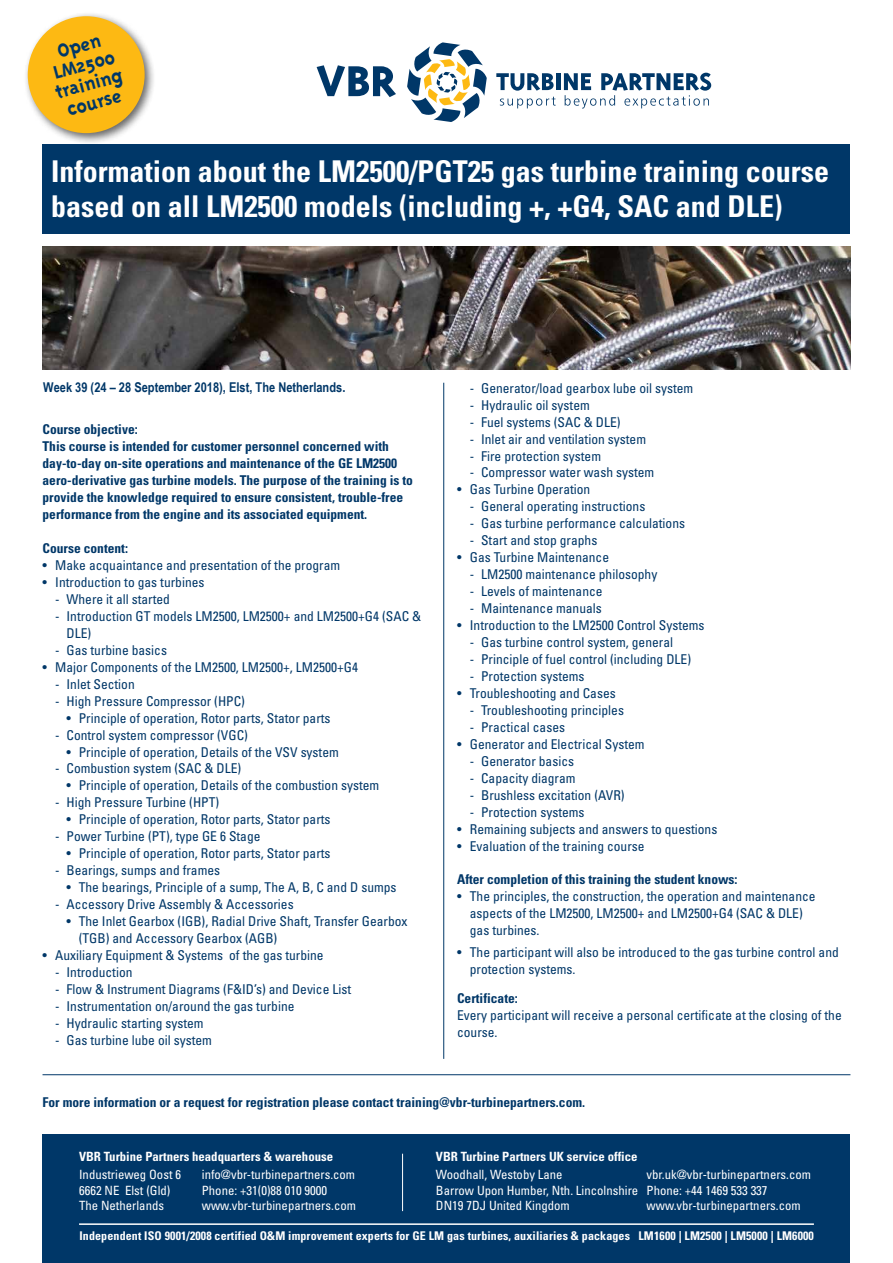
<style>
.page{position:relative;width:893px;height:1263px;background:#fff}
.page>*{position:absolute;margin:0;border:0;box-sizing:border-box;transform-origin:0 0}
.t1{font:700 condensed 30px/34.5px "Univers";color:#fff}
.t2{font:700 21px/19.5px "Triplex";color:#003768;text-align:center}
.t3{font:condensed 13.5px/17px "Univers";color:#003768}
.t4{font:700 condensed 13.5px/17px "Univers";color:#003768}
.t5{font:700 13.5px "Arial Narrow";color:#003768}
.t6{font:condensed 12.75px/15.3px "Univers";color:#fff}
.t7{font:700 condensed 12.75px "Univers";color:#fff}
.t8{font:700 condensed 12px "Univers";letter-spacing:.01em;color:#fff}
</style>
<div class="page">
<svg style="left:500px;top:97px;width:56px;height:11px"></svg>
<svg style="left:317px;top:65px;width:79px;height:32px"></svg>
<svg style="left:407px;top:42px;width:80px;height:80px"></svg>
<svg style="left:496px;top:73px;width:58px;height:18px"></svg>
<hr style="left:556px;top:73px;width:4px;height:17px;background:#003768">
<svg style="left:564px;top:73px;width:147px;height:36px"></svg>
<div style="left:23px;top:12px;width:133px;height:133px;background:#000;opacity:.6"></div>
<div style="left:28px;top:16px;width:117px;height:117px;background:#fdb913;border-radius:50%"></div>
<hr style="left:43px;top:1074px;width:807px;height:1px;background:#003768">
<img style="left:43px;top:247px;width:807px;height:123px">
<hr style="left:443px;top:383px;width:1px;height:676px;background:#003768">
<div style="left:43px;top:144px;width:807px;height:89px;background:#003768"></div>
<div style="left:43px;top:1134px;width:807px;height:129px;background:#003768"></div>
<hr style="left:79px;top:1223px;width:735px;height:2px;background:#fff">
<hr style="left:402px;top:1154px;width:1px;height:57px;background:#fff">
<h2 class="t2" style="left:43px;top:45px;width:71px;rotate:-15deg">Open<br>LM2500 training course</h2>
<h1 class="t1" style="left:51px;top:154px;width:780px">Information about the LM2500/PGT25 gas turbine training course based on all LM2500 models (including +, +G4, SAC and DLE)</h1>
<p class="t5" style="left:43px;top:377px;width:304px">Week 39 (24 – 28 September 2018), Elst, The Netherlands.</p>
<p class="t4" style="left:43px;top:421px;width:372px">Course objective:<br>This course is intended for customer personnel concerned with day-to-day on-site operations and maintenance of the GE LM2500 aero-derivative gas turbine models. The purpose of the training is to provide the knowledge required to ensure consistent, trouble-free performance from the engine and its associated equipment.</p>
<p class="t4" style="left:43px;top:540px;width:87px">Course content:</p>
<p class="t3" style="left:43px;top:556px;width:299px">• Make acquaintance and presentation of the program</p>
<p class="t3" style="left:43px;top:573px;width:163px">• Introduction to gas turbines</p>
<p class="t3" style="left:55px;top:590px;width:116px">- Where it all started</p>
<p class="t3" style="left:67px;top:607px;width:356px;text-indent:-11px">- Introduction GT models LM2500, LM2500+ and LM2500+G4 (SAC &amp;<br>DLE)</p>
<p class="t3" style="left:55px;top:641px;width:113px">- Gas turbine basics</p>
<p class="t3" style="left:43px;top:658px;width:317px">• Major Components of the LM2500, LM2500+, LM2500+G4</p>
<p class="t3" style="left:55px;top:675px;width:81px">- Inlet Section</p>
<p class="t3" style="left:55px;top:692px;width:191px">- High Pressure Compressor (HPC)</p>
<p class="t3" style="left:67px;top:709px;width:266px">• Principle of operation, Rotor parts, Stator parts</p>
<p class="t3" style="left:55px;top:726px;width:194px">- Control system compressor (VGC)</p>
<p class="t3" style="left:67px;top:743px;width:274px">• Principle of operation, Details of the VSV system</p>
<p class="t3" style="left:55px;top:760px;width:187px">- Combustion system (SAC &amp; DLE)</p>
<p class="t3" style="left:67px;top:777px;width:314px">• Principle of operation, Details of the combustion system</p>
<p class="t3" style="left:55px;top:794px;width:165px">- High Pressure Turbine (HPT)</p>
<p class="t3" style="left:67px;top:811px;width:266px">• Principle of operation, Rotor parts, Stator parts</p>
<p class="t3" style="left:55px;top:828px;width:207px">- Power Turbine (PT), type GE 6 Stage</p>
<p class="t3" style="left:67px;top:845px;width:266px">• Principle of operation, Rotor parts, Stator parts</p>
<p class="t3" style="left:55px;top:861px;width:166px">- Bearings, sumps and frames</p>
<p class="t3" style="left:67px;top:878px;width:332px">• The bearings, Principle of a sump, The A, B, C and D sumps</p>
<p class="t3" style="left:55px;top:895px;width:240px">- Accessory Drive Assembly &amp; Accessories</p>
<p class="t3" style="left:79px;top:912px;width:330px;text-indent:-12px">• The Inlet Gearbox (IGB), Radial Drive Shaft, Transfer Gearbox (TGB) and Accessory Gearbox (AGB)</p>
<p class="t3" style="left:43px;top:946px;width:283px">• Auxiliary Equipment &amp; Systems of the gas turbine</p>
<p class="t3" style="left:55px;top:963px;width:79px">- Introduction</p>
<p class="t3" style="left:55px;top:980px;width:297px">- Flow &amp; Instrument Diagrams (F&amp;ID’s) and Device List</p>
<p class="t3" style="left:55px;top:997px;width:241px">- Instrumentation on/around the gas turbine</p>
<p class="t3" style="left:55px;top:1014px;width:150px">- Hydraulic starting system</p>
<p class="t3" style="left:55px;top:1031px;width:158px">- Gas turbine lube oil system</p>
<p class="t3" style="left:470px;top:379px;width:225px">- Generator/load gearbox lube oil system</p>
<p class="t3" style="left:470px;top:396px;width:121px">- Hydraulic oil system</p>
<p class="t3" style="left:470px;top:413px;width:152px">- Fuel systems (SAC &amp; DLE)</p>
<p class="t3" style="left:470px;top:430px;width:178px">- Inlet air and ventilation system</p>
<p class="t3" style="left:470px;top:447px;width:133px">- Fire protection system</p>
<p class="t3" style="left:470px;top:464px;width:186px">- Compressor water wash system</p>
<p class="t3" style="left:457px;top:481px;width:135px">• Gas Turbine Operation</p>
<p class="t3" style="left:470px;top:498px;width:177px">- General operating instructions</p>
<p class="t3" style="left:470px;top:515px;width:217px">- Gas turbine performance calculations</p>
<p class="t3" style="left:470px;top:532px;width:129px">- Start and stop graphs</p>
<p class="t3" style="left:457px;top:549px;width:153px">• Gas Turbine Maintenance</p>
<p class="t3" style="left:470px;top:566px;width:189px">- LM2500 maintenance philosophy</p>
<p class="t3" style="left:470px;top:582px;width:134px">- Levels of maintenance</p>
<p class="t3" style="left:470px;top:599px;width:133px">- Maintenance manuals</p>
<p class="t3" style="left:457px;top:616px;width:249px">• Introduction to the LM2500 Control Systems</p>
<p class="t3" style="left:470px;top:633px;width:205px">- Gas turbine control system, general</p>
<p class="t3" style="left:470px;top:650px;width:223px">- Principle of fuel control (including DLE)</p>
<p class="t3" style="left:470px;top:667px;width:116px">- Protection systems</p>
<p class="t3" style="left:457px;top:684px;width:160px">• Troubleshooting and Cases</p>
<p class="t3" style="left:470px;top:701px;width:156px">- Troubleshooting principles</p>
<p class="t3" style="left:470px;top:718px;width:97px">- Practical cases</p>
<p class="t3" style="left:457px;top:735px;width:189px">• Generator and Electrical System</p>
<p class="t3" style="left:470px;top:752px;width:106px">- Generator basics</p>
<p class="t3" style="left:470px;top:769px;width:107px">- Capacity diagram</p>
<p class="t3" style="left:470px;top:786px;width:156px">- Brushless excitation (AVR)</p>
<p class="t3" style="left:470px;top:803px;width:116px">- Protection systems</p>
<p class="t3" style="left:457px;top:820px;width:262px">• Remaining subjects and answers to questions</p>
<p class="t3" style="left:457px;top:837px;width:189px">• Evaluation of the training course</p>
<p class="t4" style="left:457px;top:871px;width:282px">After completion of this training the student knows:</p>
<p class="t3" style="left:470px;top:888px;width:347px;text-indent:-13px">• The principles, the construction, the operation and maintenance aspects of the LM2500, LM2500+ and LM2500+G4 (SAC &amp; DLE) gas turbines.</p>
<p class="t3" style="left:470px;top:943px;width:370px;text-indent:-13px">• The participant will also be introduced to the gas turbine control and protection systems.</p>
<p class="t4" style="left:457px;top:990px;width:62px">Certificate:</p>
<p class="t3" style="left:457px;top:1006px;width:386px">Every participant will receive a personal certificate at the closing of the course.</p>
<p class="t4" style="left:43px;top:1094px;width:544px">For more information or a request for registration please contact training@vbr-turbinepartners.com.</p>
<p class="t7" style="left:79px;top:1149px;width:256px">VBR Turbine Partners headquarters &amp; warehouse</p>
<p class="t7" style="left:436px;top:1149px;width:203px">VBR Turbine Partners UK service office</p>
<p class="t6" style="left:436px;top:1167px;width:204px">Woodhall, Westoby Lane<br>Barrow Upon Humber, Nth. Lincolnshire<br>DN19 7DJ United Kingdom</p>
<p class="t8" style="left:80px;top:1228px;width:736px">Independent ISO 9001/2008 certified O&amp;M improvement experts for GE LM gas turbines, auxiliaries &amp; packages LM1600 | LM2500 | LM5000 | LM6000</p>
<p class="t6" style="left:202px;top:1167px;width:156px">info@vbr-turbinepartners.com<br>Phone: +31(0)88 010 9000 www.vbr-turbinepartners.com</p>
<p class="t6" style="left:647px;top:1167px;width:166px">vbr.uk@vbr-turbinepartners.com<br>Phone: +44 1469 533 337 www.vbr-turbinepartners.com</p>
<p class="t6" style="left:79px;top:1167px;width:103px">Industrieweg Oost 6<br>6662 NE Elst (Gld)<br>The Netherlands</p>
</div>
